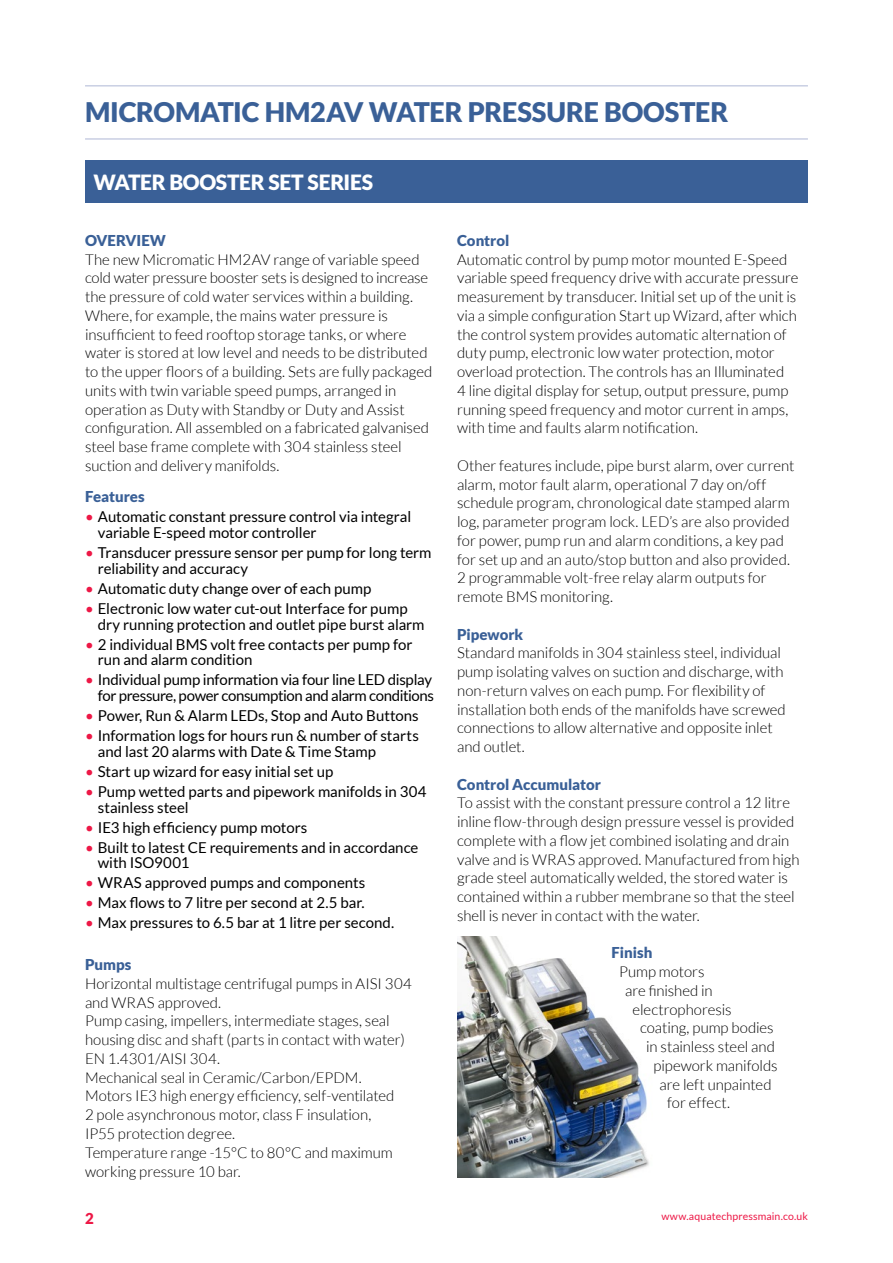
<style>
.page{position:relative;width:893px;height:1263px;background:#fff}
.page>*{position:absolute;margin:0;border:0;box-sizing:border-box;transform-origin:0 0}
.t1{font:900 27px "Lato";letter-spacing:-.005em;color:#3a6097}
.t2{font:900 21px "Lato";letter-spacing:-.01em;color:#fff}
.t3{font:300 15px/18.8px "Lato";letter-spacing:-.005em;color:#000}
.t4{font:15px/15.8px "Lato";letter-spacing:-.005em;color:#000}
.t5{font:900 15px "Lato";letter-spacing:-.005em;color:#3a6097}
.t6{font:900 15px "Lato";color:#ed1846}
.t7{font:10.5px "Lato";letter-spacing:.01em;color:#ed1846}
.s1{color:#ed1846}
</style>
<div class="page">
<img style="left:457px;top:937px;width:192px;height:241px">
<hr style="left:85px;top:85px;width:723px;height:2px;background:#c9cfe3">
<hr style="left:85px;top:138px;width:723px;height:2px;background:#c9cfe3">
<div style="left:85px;top:160px;width:723px;height:43px;background:#3a6097"></div>
<h1 class="t1" style="left:85px;top:96px;width:645px">MICROMATIC HM2AV WATER PRESSURE BOOSTER</h1>
<h2 class="t2" style="left:94px;top:170px;width:281px">WATER BOOSTER SET SERIES</h2>
<p class="t5" style="left:85px;top:232px;width:82px">OVERVIEW</p>
<p class="t3" style="left:85px;top:250px;width:349px">The new Micromatic HM2AV range of variable speed cold water pressure booster sets is designed to increase the pressure of cold water services within a building.<br>Where, for example, the mains water pressure is insufficient to feed rooftop storage tanks, or where water is stored at low level and needs to be distributed to the upper floors of a building. Sets are fully packaged units with twin variable speed pumps, arranged in operation as Duty with Standby or Duty and Assist configuration. All assembled on a fabricated galvanised steel base frame complete with 304 stainless steel suction and delivery manifolds.</p>
<p class="t5" style="left:85px;top:488px;width:61px">Features</p>
<p class="t4" style="left:98px;top:509px;width:315px;text-indent:-13px"><span class="s1">•</span> Automatic constant pressure control via integral variable E-speed motor controller</p>
<p class="t4" style="left:98px;top:545px;width:335px;text-indent:-13px"><span class="s1">•</span> Transducer pressure sensor per pump for long term reliability and accuracy</p>
<p class="t4" style="left:85px;top:581px;width:288px"><span class="s1">•</span> Automatic duty change over of each pump</p>
<p class="t4" style="left:98px;top:601px;width:328px;text-indent:-13px"><span class="s1">•</span> Electronic low water cut-out Interface for pump dry running protection and outlet pipe burst alarm</p>
<p class="t4" style="left:98px;top:636px;width:316px;text-indent:-13px"><span class="s1">•</span> 2 individual BMS volt free contacts per pump for run and alarm condition</p>
<p class="t4" style="left:85px;top:672px;width:351px;text-align:right"><span class="s1">•</span> Individual pump information via four line LED display for pressure, power consumption and alarm conditions</p>
<p class="t4" style="left:85px;top:708px;width:335px"><span class="s1">•</span> Power, Run &amp; Alarm LEDs, Stop and Auto Buttons</p>
<p class="t4" style="left:98px;top:728px;width:323px;text-indent:-13px"><span class="s1">•</span> Information logs for hours run &amp; number of starts and last 20 alarms with Date &amp; Time Stamp</p>
<p class="t4" style="left:85px;top:763px;width:250px"><span class="s1">•</span> Start up wizard for easy initial set up</p>
<p class="t4" style="left:98px;top:783px;width:330px;text-indent:-13px"><span class="s1">•</span> Pump wetted parts and pipework manifolds in 304 stainless steel</p>
<p class="t4" style="left:85px;top:819px;width:224px"><span class="s1">•</span> IE3 high efficiency pump motors</p>
<p class="t4" style="left:98px;top:839px;width:322px;text-indent:-13px"><span class="s1">•</span> Built to latest CE requirements and in accordance with ISO9001</p>
<p class="t4" style="left:85px;top:875px;width:282px"><span class="s1">•</span> WRAS approved pumps and components</p>
<p class="t4" style="left:85px;top:895px;width:281px"><span class="s1">•</span> Max flows to 7 litre per second at 2.5 bar.</p>
<p class="t4" style="left:85px;top:915px;width:311px"><span class="s1">•</span> Max pressures to 6.5 bar at 1 litre per second.</p>
<p class="t5" style="left:85px;top:956px;width:48px">Pumps</p>
<p class="t3" style="left:85px;top:974px;width:328px">Horizontal multistage centrifugal pumps in AISI 304 and WRAS approved.<br>Pump casing, impellers, intermediate stages, seal housing disc and shaft (parts in contact with water)<br>EN 1.4301/AISI 304.<br>Mechanical seal in Ceramic/Carbon/EPDM.<br>Motors IE3 high energy efficiency, self-ventilated<br>2 pole asynchronous motor, class F insulation,<br>IP55 protection degree.<br>Temperature range -15°C to 80°C and maximum working pressure 10 bar.</p>
<p class="t5" style="left:457px;top:232px;width:54px">Control</p>
<p class="t3" style="left:457px;top:250px;width:343px">Automatic control by pump motor mounted E-Speed variable speed frequency drive with accurate pressure measurement by transducer. Initial set up of the unit is via a simple configuration Start up Wizard, after which the control system provides automatic alternation of duty pump, electronic low water protection, motor overload protection. The controls has an Illuminated<br>4 line digital display for setup, output pressure, pump running speed frequency and motor current in amps, with time and faults alarm notification.</p>
<p class="t3" style="left:457px;top:456px;width:339px">Other features include, pipe burst alarm, over current alarm, motor fault alarm, operational 7 day on/off schedule program, chronological date stamped alarm log, parameter program lock. LED’s are also provided for power, pump run and alarm conditions, a key pad for set up and an auto/stop button and also provided.<br>2 programmable volt-free relay alarm outputs for remote BMS monitoring.</p>
<p class="t5" style="left:457px;top:625px;width:68px">Pipework</p>
<p class="t3" style="left:457px;top:644px;width:330px">Standard manifolds in 304 stainless steel, individual pump isolating valves on suction and discharge, with non-return valves on each pump. For fl exibility of installation both ends of the manifolds have screwed connections to allow alternative and opposite inlet and outlet.</p>
<p class="t5" style="left:457px;top:775px;width:145px">Control Accumulator</p>
<p class="t3" style="left:457px;top:794px;width:344px">To assist with the constant pressure control a 12 litre inline fl ow-through design pressure vessel is provided complete with a fl ow jet combined isolating and drain valve and is WRAS approved. Manufactured from high grade steel automatically welded, the stored water is contained within a rubber membrane so that the steel shell is never in contact with the water.</p>
<p class="t5" style="left:612px;top:944px;width:42px">Finish</p>
<p class="t3" style="left:619px;top:962px;width:87px">Pump motors</p>
<p class="t3" style="left:625px;top:981px;width:89px">are finished in</p>
<p class="t3" style="left:633px;top:1000px;width:100px">electrophoresis</p>
<p class="t3" style="left:640px;top:1019px;width:135px">coating, pump bodies</p>
<p class="t3" style="left:646px;top:1037px;width:130px">in stainless steel and</p>
<p class="t3" style="left:654px;top:1056px;width:125px">pipework manifolds</p>
<p class="t3" style="left:660px;top:1075px;width:113px">are left unpainted</p>
<p class="t3" style="left:667px;top:1094px;width:65px">for effect.</p>
<p class="t6" style="left:85px;top:1210px;width:10px">2</p>
<p class="t7" style="left:661px;top:1211px;width:148px">www.aquatechpressmain.co.uk</p>
</div>
